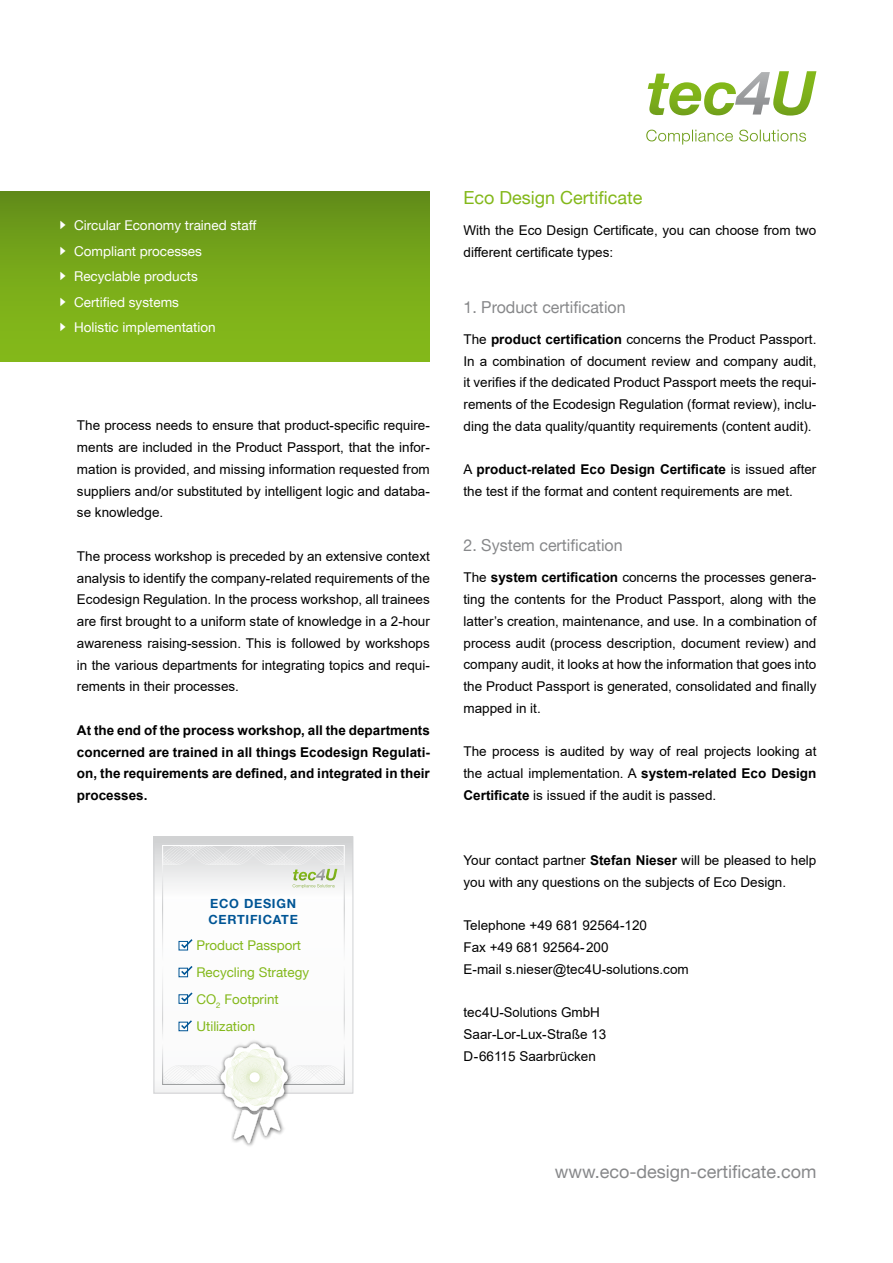
<style>
.page{position:relative;width:893px;height:1263px;background:#fff}
.page>*{position:absolute;margin:0;border:0;box-sizing:border-box;transform-origin:0 0}
.t1{font:18px "Helvetica Neue LT";color:#87888a}
.t2{font:18px "Helvetica Neue LT";color:#83b81a}
.t3{font:16.5px "Helvetica Neue LT";color:#87888a}
.t4{font:13.5px/21.8px "Arial";color:#000;text-align:justify}
.t5{font:700 13.5px/21.8px "Arial";color:#000;text-align:justify}
.t6{font:13.5px/25.5px "Helvetica Neue LT";color:#fff}
.t7{font:13.35px/26.8px "Helvetica Neue LT";color:#83b81a}
.t8{font:700 12.6px/15.8px "Helvetica Neue LT";letter-spacing:.06em;color:#005595}
.s1{font-family:"Arial";font-size:12px}
.s2{font-weight:700}
</style>
<div class="page">
<div style="left:0;top:191px;width:429px;height:170px;background:linear-gradient(to bottom,#64901a,#88be1a)"></div>
<svg style="left:648px;top:71px;width:168px;height:45px"></svg>
<svg style="left:646px;top:130px;width:160px;height:15px"></svg>
<svg style="left:155px;top:838px;width:196px;height:253px"></svg>
<div style="left:153px;top:836px;width:200px;height:257px;border:1px solid #d1d2d4"></div>
<div style="left:179px;top:1022px;width:9px;height:9px;border:1px solid #005595"></div>
<div style="left:179px;top:941px;width:9px;height:9px;border:1px solid #005595"></div>
<svg style="left:179px;top:937px;width:15px;height:12px"></svg>
<div style="left:179px;top:968px;width:9px;height:9px;border:1px solid #005595"></div>
<svg style="left:179px;top:964px;width:15px;height:12px"></svg>
<div style="left:179px;top:994px;width:9px;height:10px;border:1px solid #005595"></div>
<svg style="left:179px;top:991px;width:15px;height:12px"></svg>
<svg style="left:164px;top:847px;width:178px;height:41px"></svg>
<div style="left:162px;top:845px;width:182px;height:239px;border:1px solid #fff"></div>
<div style="left:216px;top:1039px;width:77px;height:110px;background:#000;opacity:.75"></div>
<svg style="left:162px;top:1043px;width:182px;height:100px"></svg>
<svg style="left:180px;top:1019px;width:14px;height:11px"></svg>
<p class="t6" style="left:60px;top:212px;width:198px"><span class="s1">►</span> Circular Economy trained staff <span class="s1">►</span> Compliant processes<br><span class="s1">►</span> Recyclable products<br><span class="s1">►</span> Certified systems<br><span class="s1">►</span> Holistic implementation</p>
<p class="t4" style="left:77px;top:415px;width:354px">The process needs to ensure that product-specific require&shy;ments are included in the Product Passport, that the infor&shy;mation is provided, and missing information requested from suppliers and/or substituted by intelligent logic and databa&shy;se knowledge.</p>
<p class="t4" style="left:77px;top:545px;width:354px">The process workshop is preceded by an extensive context analysis to identify the company-related requirements of the Ecodesign Regulation. In the process workshop, all trainees are first brought to a uniform state of knowledge in a 2-hour awareness raising-session. This is followed by workshops in the various departments for integrating topics and requi&shy;rements in their processes.</p>
<p class="t5" style="left:77px;top:719px;width:354px">At the end of the process workshop, all the departments concerned are trained in all things Ecodesign Regulati&shy;on, the requirements are defined, and integrated in their processes.</p>
<p class="t8" style="left:208px;top:896px;width:91px">ECO DESIGN<br>CERTIFICATE</p>
<p class="t7" style="left:196px;top:932px;width:114px">Product Passport<br>Recycling Strategy<br>CO<sub>2</sub> Footprint<br>Utilization</p>
<h1 class="t2" style="left:463px;top:187px;width:180px">Eco Design Certificate</h1>
<p class="t4" style="left:463px;top:220px;width:354px">With the Eco Design Certificate, you can choose from two different certificate types:</p>
<p class="t3" style="left:463px;top:297px;width:164px">1. Product certification</p>
<p class="t4" style="left:463px;top:328px;width:354px">The <span class="s2">product certification</span> concerns the Product Passport.<br>In a combination of document review and company audit, it verifies if the dedicated Product Passport meets the requi&shy;rements of the Ecodesign Regulation (format review), inclu&shy;ding the data quality/quantity requirements (content audit).</p>
<p class="t4" style="left:463px;top:459px;width:354px">A <span class="s2">product-related Eco Design Certificate</span> is issued after the test if the format and content requirements are met.</p>
<p class="t3" style="left:463px;top:535px;width:161px">2. System certification</p>
<p class="t4" style="left:463px;top:567px;width:354px">The <span class="s2">system certification</span> concerns the processes genera&shy;ting the contents for the Product Passport, along with the latter’s creation, maintenance, and use. In a combination of process audit (process description, document review) and company audit, it looks at how the information that goes into the Product Passport is generated, consolidated and finally mapped in it.</p>
<p class="t4" style="left:463px;top:741px;width:354px">The process is audited by way of real projects looking at the actual implementation. A <span class="s2">system-related Eco Design Certificate</span> is issued if the audit is passed.</p>
<p class="t4" style="left:463px;top:849px;width:354px">Your contact partner <span class="s2">Stefan Nieser</span> will be pleased to help you with any questions on the subjects of Eco Design.</p>
<p class="t4" style="left:463px;top:915px;width:227px;text-align:left">Telephone +49 681 92564-120<br>Fax +49 681 92564-200<br>E-mail s.nieser@tec4U-solutions.com</p>
<p class="t4" style="left:463px;top:1002px;width:144px;text-align:left">tec4U-Solutions GmbH<br>Saar-Lor-Lux-Straße 13<br>D-66115 Saarbrücken</p>
<h1 class="t1" style="left:555px;top:1161px;width:263px">www.eco-design-certificate.com</h1>
</div>
